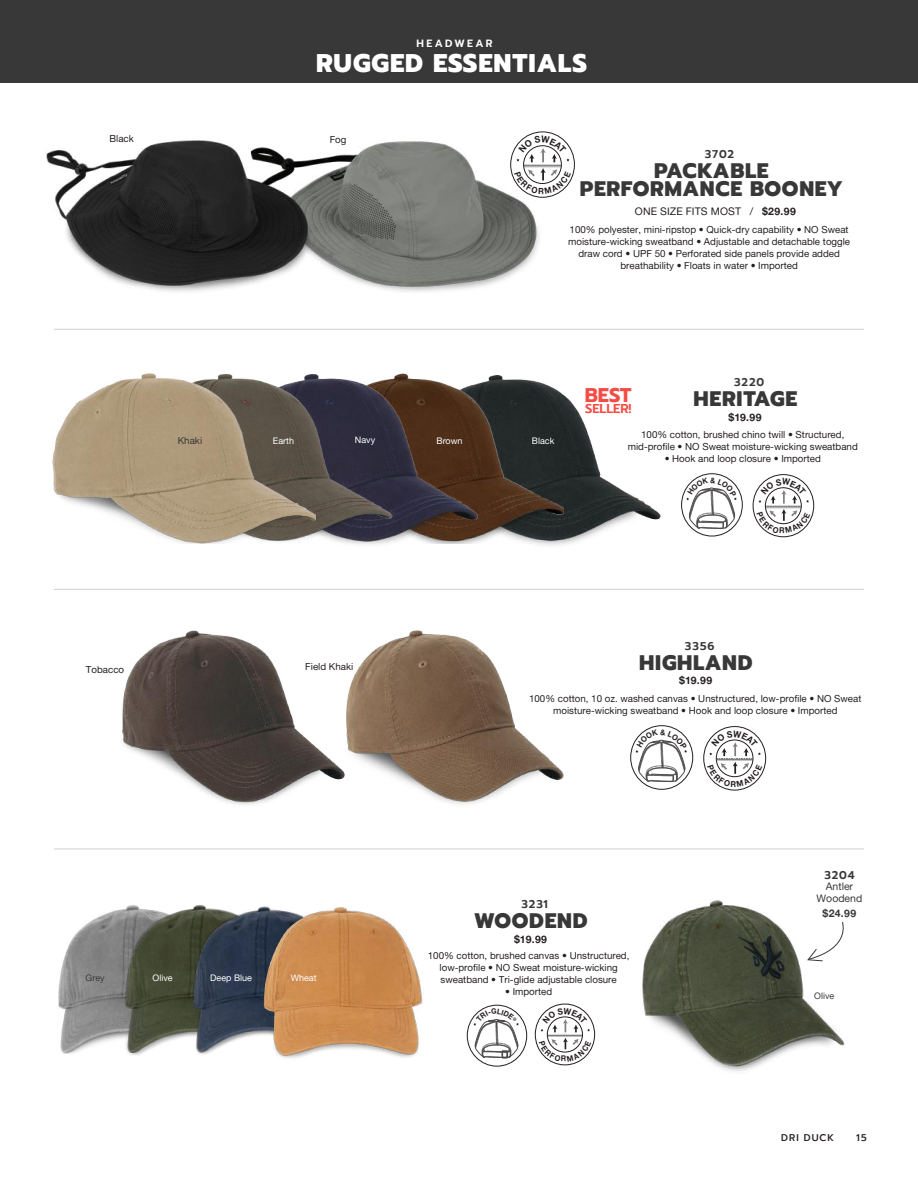
<style>
.page{position:relative;width:918px;height:1188px;background:#fff}
.page>*{position:absolute;margin:0;border:0;box-sizing:border-box;transform-origin:0 0}
.t1{font:800 25.5px "Prompt";letter-spacing:.035em;color:#fff}
.t2{font:800 21px/18px "Prompt";letter-spacing:.035em;color:#383838;text-align:center}
.t3{font:700 19.8px "Prompt";color:#f44c44}
.t4{font:600 12.9px "Prompt";letter-spacing:-.005em;color:#f44c44}
.t5{font:600 11.25px "Prompt";letter-spacing:.085em;color:#383838}
.t6{font:10.5px "Alte Haas Grotesk";letter-spacing:.01em;color:#241f1f}
.t7{font:10.5px "Alte Haas Grotesk Bold";letter-spacing:.015em;color:#241f1f}
.t8{font:10.5px/12px "Alte Haas Grotesk";color:#383838;text-align:center}
.t9{font:600 10.5px "Prompt";letter-spacing:.21em;color:#fff}
.t10{font:10.5px "Alte Haas Grotesk Bold";color:#383838}
.t11{font:9.75px/12px "Alte Haas Grotesk";color:#241f1f;text-align:center}
.t12{font:500 9.75px "Prompt";letter-spacing:.11em;color:#241f1f}
.t13{font:9.75px "Alte Haas Grotesk";color:#383838}
.t14{font:9px "Alte Haas Grotesk";color:#fff}
.t15{font:9px "Alte Haas Grotesk";color:#383838}
.s1{font-family:"Alte Haas Grotesk Bold"}
</style>
<div class="page">
<hr style="left:54px;top:848px;width:810px;height:2px;background:#222a2c">
<div style="left:0;top:0;width:918px;height:82px;background:#383838"></div>
<img style="left:538px;top:395px;width:123px;height:151px">
<img style="left:483px;top:375px;width:81px;height:169px">
<img style="left:394px;top:373px;width:89px;height:171px">
<img style="left:184px;top:374px;width:210px;height:171px">
<img style="left:52px;top:373px;width:264px;height:170px">
<div style="left:681px;top:473px;width:62px;height:63px;border:1px solid #241f1f;border-radius:50%"></div>
<div style="left:753px;top:474px;width:61px;height:63px;border:1px solid #241f1f;border-radius:50%"></div>
<img style="left:361px;top:630px;width:203px;height:174px">
<img style="left:121px;top:630px;width:240px;height:175px">
<div style="left:630px;top:725px;width:63px;height:65px;border:1px solid #241f1f;border-radius:50%"></div>
<div style="left:703px;top:726px;width:63px;height:64px;border:1px solid #241f1f;border-radius:50%"></div>
<hr style="left:54px;top:329px;width:810px;height:1px;background:#222a2c">
<hr style="left:54px;top:589px;width:810px;height:1px;background:#222a2c">
<div style="left:535px;top:1004px;width:60px;height:61px;border:1px solid #241f1f;border-radius:50%"></div>
<div style="left:467px;top:1005px;width:60px;height:62px;border:1px solid #241f1f;border-radius:50%"></div>
<img style="left:642px;top:900px;width:203px;height:171px">
<svg style="left:806px;top:921px;width:39px;height:41px"></svg>
<img style="left:58px;top:912px;width:51px;height:142px">
<img style="left:109px;top:905px;width:66px;height:151px">
<img style="left:175px;top:904px;width:84px;height:151px">
<img style="left:259px;top:906px;width:164px;height:152px">
<img style="left:318px;top:131px;width:241px;height:161px">
<img style="left:46px;top:140px;width:272px;height:152px">
<div style="left:510px;top:132px;width:65px;height:66px;border:1px solid #241f1f;border-radius:50%"></div>
<svg style="left:686px;top:477px;width:51px;height:52px"></svg>
<svg style="left:757px;top:478px;width:53px;height:55px"></svg>
<svg style="left:635px;top:729px;width:52px;height:53px"></svg>
<svg style="left:707px;top:730px;width:55px;height:57px"></svg>
<svg style="left:539px;top:1008px;width:52px;height:54px"></svg>
<svg style="left:473px;top:1008px;width:46px;height:50px"></svg>
<svg style="left:514px;top:136px;width:57px;height:58px"></svg>
<p class="t9" style="left:417px;top:35px;width:77px">HEADWEAR</p>
<h1 class="t1" style="left:316px;top:43px;width:272px">RUGGED ESSENTIALS</h1>
<p class="t11" style="left:110px;top:133px;width:26px">Black</p>
<p class="t11" style="left:330px;top:133px;width:18px">Fog</p>
<p class="t5" style="left:705px;top:146px;width:31px">3702</p>
<h2 class="t2" style="left:580px;top:161px;width:265px">PACKABLE<br>PERFORMANCE BOONEY</h2>
<p class="t6" style="left:635px;top:205px;width:163px">ONE SIZE FITS MOST / <span class="s1">$29.99</span></p>
<p class="t11" style="left:568px;top:223px;width:284px">100% polyester, mini-ripstop • Quick-dry capability • NO Sweat moisture-wicking sweatband • Adjustable and detachable toggle draw cord • UPF 50 • Perforated side panels provide added breathability • Floats in water • Imported</p>
<p class="t13" style="left:178px;top:435px;width:26px">Khaki</p>
<p class="t14" style="left:273px;top:435px;width:23px">Earth</p>
<p class="t14" style="left:355px;top:435px;width:22px">Navy</p>
<p class="t14" style="left:437px;top:435px;width:28px">Brown</p>
<p class="t14" style="left:532px;top:435px;width:24px">Black</p>
<h3 class="t3" style="left:585px;top:380px;width:49px">BEST</h3>
<h3 class="t4" style="left:585px;top:399px;width:48px">SELLER!</h3>
<p class="t5" style="left:734px;top:374px;width:32px">3220</p>
<h2 class="t2" style="left:694px;top:389px;width:105px">HERITAGE</h2>
<p class="t7" style="left:729px;top:410px;width:35px">$19.99</p>
<p class="t11" style="left:628px;top:428px;width:232px">100% cotton, brushed chino twill • Structured, mid-profile • NO Sweat moisture-wicking sweatband</p>
<p class="t11" style="left:665px;top:452px;width:158px">• Hook and loop closure • Imported</p>
<p class="t11" style="left:86px;top:663px;width:40px">Tobacco</p>
<p class="t11" style="left:305px;top:661px;width:50px">Field Khaki</p>
<p class="t5" style="left:685px;top:637px;width:31px">3356</p>
<h2 class="t2" style="left:639px;top:653px;width:115px">HIGHLAND</h2>
<p class="t7" style="left:679px;top:674px;width:35px">$19.99</p>
<p class="t11" style="left:529px;top:692px;width:334px">100% cotton, 10 oz. washed canvas • Unstructured, low-profile • NO Sweat moisture-wicking sweatband • Hook and loop closure • Imported</p>
<p class="t15" style="left:86px;top:972px;width:21px">Grey</p>
<p class="t14" style="left:153px;top:972px;width:22px">Olive</p>
<p class="t14" style="left:210px;top:972px;width:43px">Deep Blue</p>
<p class="t14" style="left:291px;top:972px;width:27px">Wheat</p>
<p class="t5" style="left:521px;top:896px;width:28px">3231</p>
<h2 class="t2" style="left:474px;top:912px;width:115px">WOODEND</h2>
<p class="t7" style="left:514px;top:933px;width:35px">$19.99</p>
<p class="t11" style="left:428px;top:949px;width:203px">100% cotton, brushed canvas • Unstructured, low-profile • NO Sweat moisture-wicking sweatband • Tri-glide adjustable closure</p>
<p class="t11" style="left:505px;top:985px;width:49px">• Imported</p>
<p class="t5" style="left:824px;top:867px;width:32px">3204</p>
<p class="t8" style="left:817px;top:880px;width:47px">Antler<br>Woodend</p>
<p class="t10" style="left:823px;top:907px;width:35px">$24.99</p>
<p class="t15" style="left:814px;top:991px;width:22px">Olive</p>
<p class="t12" style="left:781px;top:1131px;width:55px">DRI DUCK</p>
<p class="t12" style="left:856px;top:1131px;width:12px">15</p>
</div>
